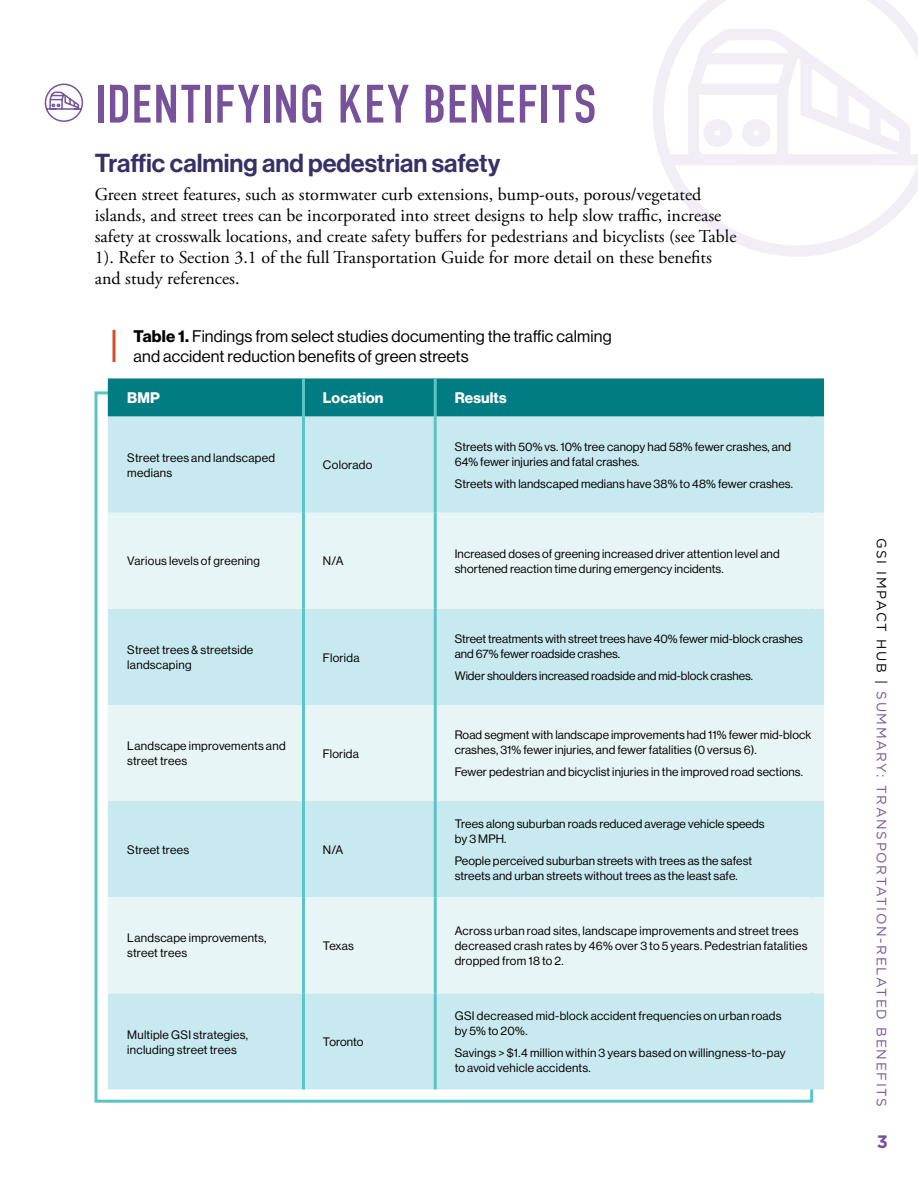
<style>
.page{position:relative;width:918px;height:1188px;background:#fff}
.page>*{position:absolute;margin:0;border:0;box-sizing:border-box;transform-origin:0 0}
.t1{font:54px "DIN Condensed";letter-spacing:.01em;color:#77529b}
.t2{font:25.5px "N Haas Grotesk DS Pro 65 Md";color:#373067}
.t3{font:18px/21px "Adobe Garamond Pro";color:#000}
.t4{font:700 18px "Gotham";color:#77529b}
.t5{font:16.5px/19.8px "N Haas Grotesk DS Pro 55 Rg";letter-spacing:.01em;color:#000}
.t6{font:15px "N Haas Grotesk DS Pro 75 Bd";letter-spacing:.01em;color:#fff}
.t7{font:13.5px "Gotham";letter-spacing:.12em;color:#77529b}
.t8{font:12px/15px "N Haas Grotesk DS Pro 55 Rg";letter-spacing:.01em;color:#000}
.s1{font-family:"N Haas Grotesk DS Pro 75 Bd"}
.s2{color:#000}
</style>
<div class="page">
<div style="left:108px;top:378px;width:716px;height:39px;background:#007c82"></div>
<div style="left:108px;top:417px;width:716px;height:672px;background:#c8e9ef"></div>
<svg style="left:108px;top:513px;width:716px;height:480px;background:#dbf0f3"></svg>
<hr style="left:434px;top:417px;width:3px;height:96px;background:#5ac5c4">
<hr style="left:434px;top:513px;width:3px;height:96px;background:#5ac5c4">
<hr style="left:434px;top:609px;width:3px;height:96px;background:#5ac5c4">
<hr style="left:434px;top:705px;width:3px;height:96px;background:#5ac5c4">
<hr style="left:434px;top:801px;width:3px;height:96px;background:#5ac5c4">
<hr style="left:434px;top:993px;width:3px;height:96px;background:#5ac5c4">
<hr style="left:302px;top:417px;width:3px;height:96px;background:#5ac5c4">
<hr style="left:302px;top:513px;width:3px;height:96px;background:#5ac5c4">
<hr style="left:302px;top:609px;width:3px;height:96px;background:#5ac5c4">
<hr style="left:302px;top:705px;width:3px;height:96px;background:#5ac5c4">
<hr style="left:302px;top:801px;width:3px;height:96px;background:#5ac5c4">
<hr style="left:302px;top:993px;width:3px;height:96px;background:#5ac5c4">
<hr style="left:302px;top:378px;width:3px;height:39px;background:#5ac5c4">
<hr style="left:434px;top:378px;width:3px;height:39px;background:#5ac5c4">
<hr style="left:302px;top:897px;width:3px;height:96px;background:#5ac5c4">
<hr style="left:434px;top:897px;width:3px;height:96px;background:#5ac5c4">
<hr style="left:113px;top:330px;width:3px;height:32px;background:#d94c2b">
<svg style="left:653px;top:0;width:265px;height:257px"></svg>
<svg style="left:44px;top:83px;width:40px;height:39px"></svg>
<h1 class="t1" style="left:95px;top:74px;width:504px">IDENTIFYING KEY BENEFITS</h1>
<h2 class="t2" style="left:95px;top:148px;width:407px">Traffic calming and pedestrian safety</h2>
<p class="t3" style="left:95px;top:184px;width:643px">Green street features, such as stormwater curb extensions, bump-outs, porous/vegetated islands, and street trees can be incorporated into street designs to help slow traffic, increase safety at crosswalk locations, and create safety buffers for pedestrians and bicyclists (see Table 1). Refer to Section 3.1 of the full Transportation Guide for more detail on these benefits and study references.</p>
<h3 class="t5" style="left:134px;top:326px;width:480px"><span class="s1">Table 1.</span> Findings from select studies documenting the traffic calming and accident reduction benefits of green streets</h3>
<p class="t6" style="left:127px;top:389px;width:34px">BMP</p>
<p class="t6" style="left:323px;top:389px;width:62px">Location</p>
<p class="t6" style="left:455px;top:389px;width:53px">Results</p>
<p class="t8" style="left:127px;top:450px;width:149px">Street trees and landscaped medians</p>
<p class="t8" style="left:323px;top:458px;width:51px">Colorado</p>
<p class="t8" style="left:455px;top:439px;width:338px">Streets with 50% vs. 10% tree canopy had 58% fewer crashes, and<br>64% fewer injuries and fatal crashes.</p>
<p class="t8" style="left:455px;top:476px;width:340px">Streets with landscaped medians have 38% to 48% fewer crashes.</p>
<p class="t8" style="left:127px;top:554px;width:134px">Various levels of greening</p>
<p class="t8" style="left:323px;top:554px;width:22px">N/A</p>
<p class="t8" style="left:455px;top:546px;width:326px">Increased doses of greening increased driver attention level and shortened reaction time during emergency incidents.</p>
<p class="t8" style="left:127px;top:642px;width:128px">Street trees &amp; streetside landscaping</p>
<p class="t8" style="left:323px;top:650px;width:38px">Florida</p>
<p class="t8" style="left:127px;top:739px;width:160px">Landscape improvements and street trees</p>
<p class="t8" style="left:323px;top:746px;width:37px">Florida</p>
<p class="t8" style="left:127px;top:842px;width:63px">Street trees</p>
<p class="t8" style="left:323px;top:842px;width:22px">N/A</p>
<p class="t8" style="left:127px;top:931px;width:141px">Landscape improvements, street trees</p>
<p class="t8" style="left:323px;top:938px;width:32px">Texas</p>
<p class="t8" style="left:127px;top:1027px;width:122px">Multiple GSI strategies, including street trees</p>
<p class="t8" style="left:323px;top:1034px;width:42px">Toronto</p>
<p class="t8" style="left:455px;top:632px;width:350px">Street treatments with street trees have 40% fewer mid-block crashes and 67% fewer roadside crashes.</p>
<p class="t8" style="left:455px;top:668px;width:300px">Wider shoulders increased roadside and mid-block crashes.</p>
<p class="t8" style="left:455px;top:728px;width:358px">Road segment with landscape improvements had 11% fewer mid-block crashes, 31% fewer injuries, and fewer fatalities (0 versus 6).</p>
<p class="t8" style="left:455px;top:764px;width:350px">Fewer pedestrian and bicyclist injuries in the improved road sections.</p>
<p class="t8" style="left:455px;top:816px;width:311px">Trees along suburban roads reduced average vehicle speeds by 3 MPH.</p>
<p class="t8" style="left:455px;top:853px;width:299px">People perceived suburban streets with trees as the safest streets and urban streets without trees as the least safe.</p>
<p class="t8" style="left:455px;top:923px;width:354px">Across urban road sites, landscape improvements and street trees decreased crash rates by 46% over 3 to 5 years. Pedestrian fatalities dropped from 18 to 2.</p>
<p class="t8" style="left:455px;top:1009px;width:328px">GSI decreased mid-block accident frequencies on urban roads by 5% to 20%.</p>
<p class="t8" style="left:455px;top:1045px;width:333px">Savings &gt; $1.4 million within 3 years based on willingness-to-pay to avoid vehicle accidents.</p>
<p class="t7" style="left:890px;top:538px;width:571px;rotate:90deg"><span class="s2">GSI IMPACT HUB |</span> SUMMARY: TRANSPORTATION-RELATED BENEFITS</p>
<h3 class="t4" style="left:877px;top:1130px;width:13px">3</h3>
</div>
